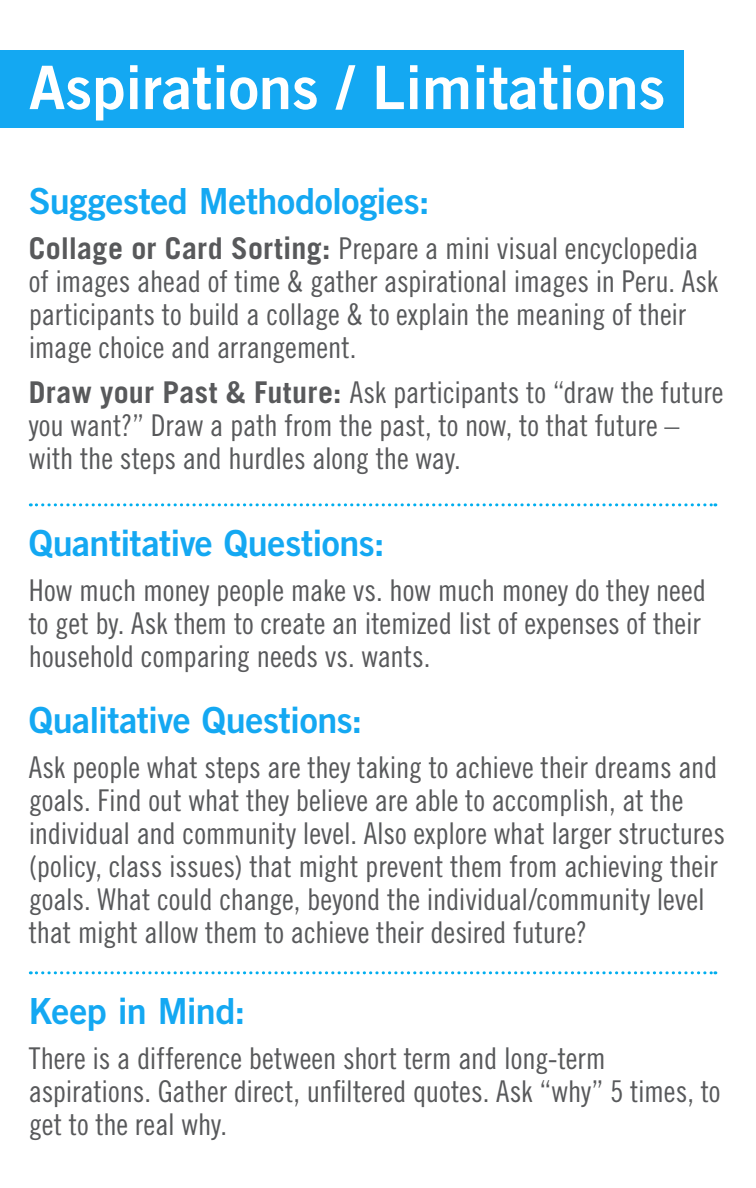
<style>
.page{position:relative;width:756px;height:1188px;background:#fff}
.page>*{position:absolute;margin:0;border:0;box-sizing:border-box;transform-origin:0 0}
.t1{font:60px "Trade Gothic Bold Two";color:#fff}
.t2{font:36px "Trade Gothic LT Std Bd 2";letter-spacing:-.015em;color:#14a8f2}
.t3{font:30px/33px "Trade Gothic LT Std Cn 18";letter-spacing:-.005em;color:#58595b}
.s1{font-family:"Trade Gothic LT Std";font-weight:700}
</style>
<div class="page">
<svg style="left:30px;top:971px;width:686px;height:3px"></svg>
<svg style="left:30px;top:503px;width:686px;height:3px"></svg>
<div style="left:0;top:50px;width:684px;height:78px;background:#14a8f2"></div>
<h1 class="t1" style="left:29px;top:50px;width:638px">Aspirations / Limitations</h1>
<p class="t2" style="left:29px;top:179px;width:402px">Suggested Methodologies:</p>
<p class="t3" style="left:29px;top:231px;width:691px"><span class="s1">Collage or Card Sorting:</span> Prepare a mini visual encyclopedia of images ahead of time &amp; gather aspirational images in Peru. Ask participants to build a collage &amp; to explain the meaning of their image choice and arrangement.</p>
<p class="t3" style="left:29px;top:375px;width:696px"><span class="s1">Draw your Past &amp; Future:</span> Ask participants to “draw the future you want?” Draw a path from the past, to now, to that future – with the steps and hurdles along the way.</p>
<p class="t2" style="left:29px;top:521px;width:357px">Quantitative Questions:</p>
<p class="t3" style="left:29px;top:574px;width:679px">How much money people make vs. how much money do they need to get by. Ask them to create an itemized list of expenses of their household comparing needs vs. wants.</p>
<p class="t2" style="left:29px;top:698px;width:335px">Qualitative Questions:</p>
<p class="t3" style="left:29px;top:751px;width:698px">Ask people what steps are they taking to achieve their dreams and goals. Find out what they believe are able to accomplish, at the individual and community level. Also explore what larger structures (policy, class issues) that might prevent them from achieving their goals. What could change, beyond the individual/community level that might allow them to achieve their desired future?</p>
<p class="t2" style="left:29px;top:989px;width:218px">Keep in Mind:</p>
<p class="t3" style="left:29px;top:1042px;width:693px">There is a difference between short term and long-term aspirations. Gather direct, unfiltered quotes. Ask “why” 5 times, to get to the real why.</p>
</div>
